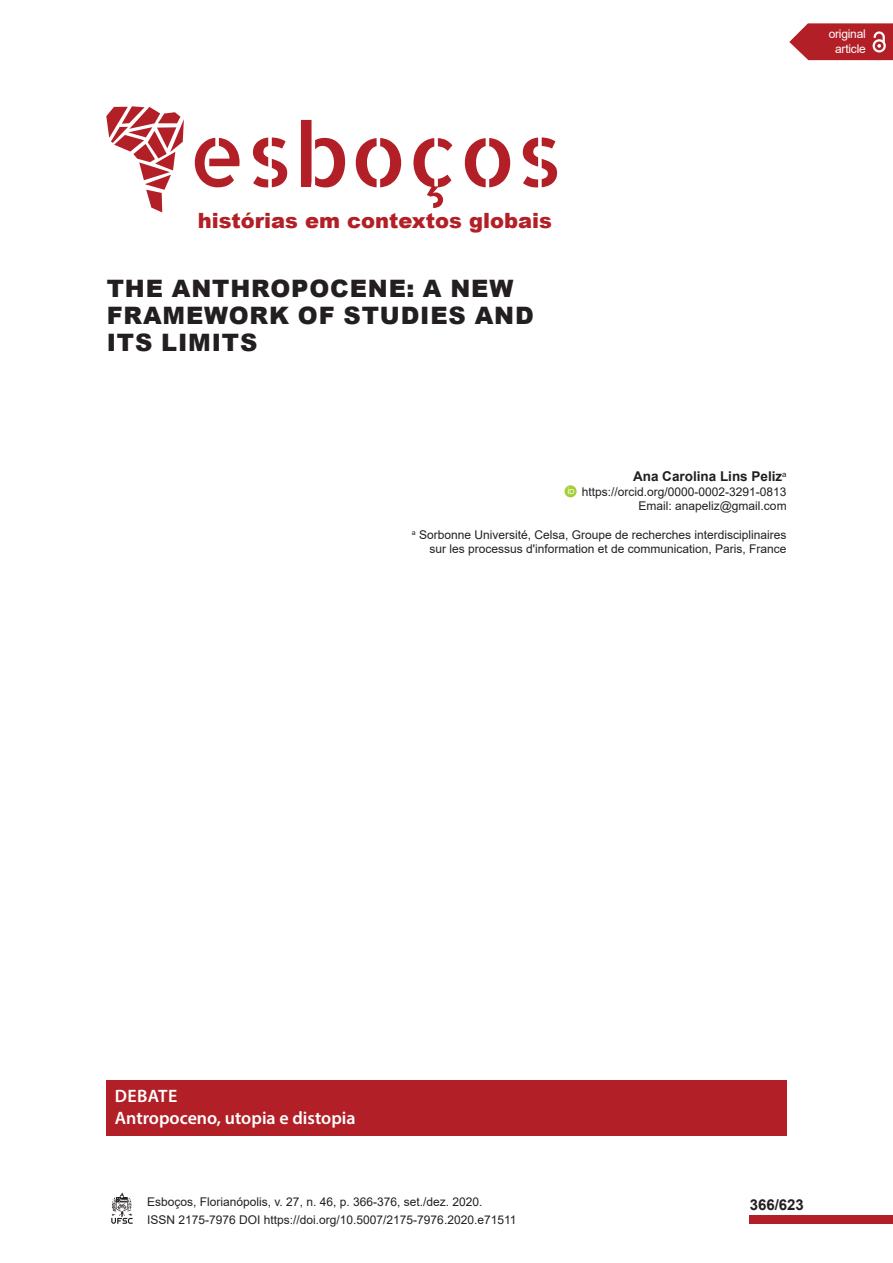
<style>
.page{position:relative;width:893px;height:1263px;background:#fff}
.page>*{position:absolute;margin:0;border:0;box-sizing:border-box;transform-origin:0 0}
.Título_folha_de_rost{font:900 24px/27px "Arial";letter-spacing:.035em;color:#231f20}
.Corpo_de_Texto{font:900 21px "Arial";color:#b21f27}
.Como_citar_o_artigo{font:600 18px "Myriad Pro";color:#fff}
.t1{font:700 15px "Arial";color:#231f20}
.t2{font:700 13.5px "Arial";color:#231f20}
.t3{font:12px/18px "Arial";color:#231f20}
.t4{font:12px/15px "Arial";letter-spacing:-.02em;color:#fff;text-align:center}
</style>
<div class="page">
<div style="left:750px;top:1215px;width:143px;height:9px;background:#b21f27"></div>
<svg style="left:111px;top:1192px;width:22px;height:32px"></svg>
<svg style="left:789px;top:23px;width:104px;height:37px;background:#bc3d44"></svg>
<svg style="left:195px;top:138px;width:45px;height:49px"></svg>
<svg style="left:253px;top:137px;width:34px;height:50px"></svg>
<svg style="left:301px;top:120px;width:44px;height:67px"></svg>
<svg style="left:356px;top:138px;width:45px;height:49px"></svg>
<svg style="left:413px;top:138px;width:39px;height:70px"></svg>
<svg style="left:465px;top:138px;width:45px;height:49px"></svg>
<svg style="left:523px;top:137px;width:34px;height:50px"></svg>
<svg style="left:106px;top:106px;width:78px;height:106px"></svg>
<svg style="left:564px;top:485px;width:13px;height:12px"></svg>
<div style="left:106px;top:1080px;width:681px;height:55px;background:#b21f27"></div>
<p class="t4" style="left:829px;top:26px;width:39px">original article</p>
<p class="Corpo_de_Texto" style="left:198px;top:205px;width:356px">histórias em contextos globais</p>
<p class="Título_folha_de_rost" style="left:107px;top:275px;width:429px">THE ANTHROPOCENE: A NEW<br>FRAMEWORK OF STUDIES AND<br>ITS LIMITS</p>
<p class="t2" style="left:633px;top:467px;width:155px">Ana Carolina Lins Peliz<sup>a</sup></p>
<p class="t3" style="left:582px;top:482px;width:206px">https://orcid.org/0000-0002-3291-0813</p>
<p class="t3" style="left:638px;top:497px;width:150px">Email: anapeliz@gmail.com</p>
<p class="t3" style="left:412px;top:527px;width:376px;line-height:14.4px;text-align:right"><sup>a</sup> Sorbonne Université, Celsa, Groupe de recherches interdisciplinaires sur les processus d'information et de communication, Paris, France</p>
<p class="Como_citar_o_artigo" style="left:115px;top:1085px;width:64px">DEBATE</p>
<p class="Como_citar_o_artigo" style="left:115px;top:1106px;width:242px">Antropoceno, utopia e distopia</p>
<p class="t3" style="left:147px;top:1192px;width:371px">Esboços, Florianópolis, v. 27, n. 46, p. 366-376, set./dez. 2020.<br>ISSN 2175-7976 DOI https://doi.org/10.5007/2175-7976.2020.e71511</p>
<p class="t1" style="left:750px;top:1194px;width:56px">366/623</p>
</div>
